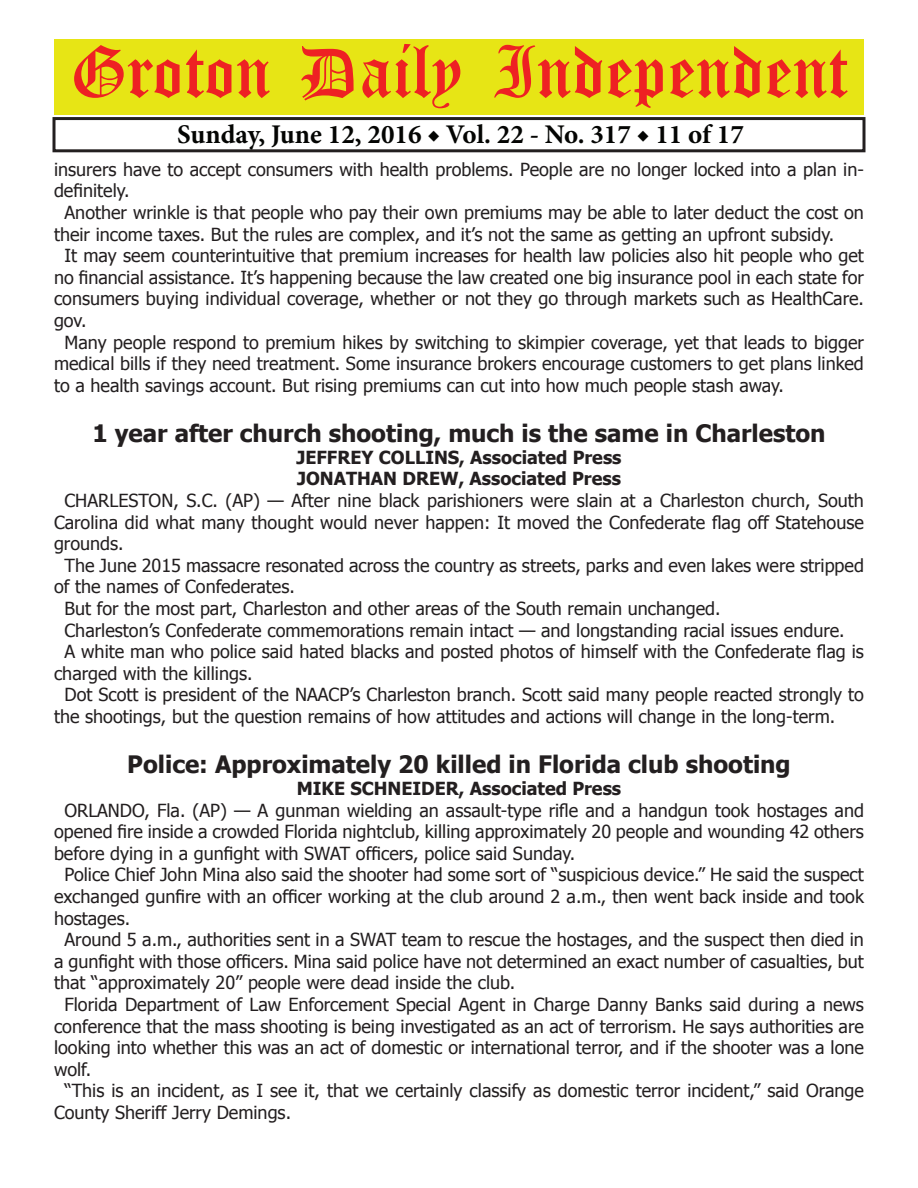
<style>
.page{position:relative;width:918px;height:1188px;background:#fff}
.page>*{position:absolute;margin:0;border:0;box-sizing:border-box;transform-origin:0 0}
.t1{font:54px "Old English Five";color:#ee2123}
.t2{font:700 27px "Minion Pro";color:#040503}
.t3{font:700 24px "Tahoma";color:#231f20}
.t4{font:18px "Tahoma";color:#231f20}
.t5{font:700 18px/21.6px "Tahoma";color:#231f20}
</style>
<div class="page">
<div style="left:52px;top:117px;width:814px;height:35px;border:3px solid #231f20"></div>
<div style="left:54px;top:40px;width:810px;height:75px;background:#e7e515"></div>
<h1 class="t1" style="left:70px;top:47px;width:779px">Groton Daily Independent</h1>
<h2 class="t2" style="left:177px;top:116px;width:568px">Sunday, June 12, 2016 ◆ Vol. 22 - No. 317 ◆ 11 of 17</h2>
<p class="t4" style="left:54px;top:157px;width:812px">insurers have to accept consumers with health problems. People are no longer locked into a plan in-</p>
<p class="t4" style="left:54px;top:179px;width:77px">definitely.</p>
<p class="t4" style="left:64px;top:200px;width:801px">Another wrinkle is that people who pay their own premiums may be able to later deduct the cost on</p>
<p class="t4" style="left:54px;top:222px;width:782px">their income taxes. But the rules are complex, and it’s not the same as getting an upfront subsidy.</p>
<p class="t4" style="left:64px;top:244px;width:801px">It may seem counterintuitive that premium increases for health law policies also hit people who get</p>
<p class="t4" style="left:54px;top:265px;width:811px">no financial assistance. It’s happening because the law created one big insurance pool in each state for</p>
<p class="t4" style="left:54px;top:287px;width:811px">consumers buying individual coverage, whether or not they go through markets such as HealthCare.</p>
<p class="t4" style="left:54px;top:308px;width:34px">gov.</p>
<p class="t4" style="left:64px;top:330px;width:801px">Many people respond to premium hikes by switching to skimpier coverage, yet that leads to bigger</p>
<p class="t4" style="left:54px;top:352px;width:811px">medical bills if they need treatment. Some insurance brokers encourage customers to get plans linked</p>
<p class="t4" style="left:54px;top:373px;width:732px">to a health savings account. But rising premiums can cut into how much people stash away.</p>
<h3 class="t3" style="left:93px;top:417px;width:735px">1 year after church shooting, much is the same in Charleston</h3>
<p class="t5" style="left:296px;top:445px;width:327px">JEFFREY COLLINS, Associated Press<br>JONATHAN DREW, Associated Press</p>
<p class="t4" style="left:64px;top:488px;width:801px">CHARLESTON, S.C. (AP) — After nine black parishioners were slain at a Charleston church, South</p>
<p class="t4" style="left:54px;top:510px;width:811px">Carolina did what many thought would never happen: It moved the Confederate flag off Statehouse</p>
<p class="t4" style="left:54px;top:532px;width:71px">grounds.</p>
<p class="t4" style="left:64px;top:553px;width:801px">The June 2015 massacre resonated across the country as streets, parks and even lakes were stripped</p>
<p class="t4" style="left:54px;top:575px;width:242px">of the names of Confederates.</p>
<p class="t4" style="left:64px;top:596px;width:658px">But for the most part, Charleston and other areas of the South remain unchanged.</p>
<p class="t4" style="left:64px;top:618px;width:782px">Charleston’s Confederate commemorations remain intact — and longstanding racial issues endure.</p>
<p class="t4" style="left:64px;top:640px;width:801px">A white man who police said hated blacks and posted photos of himself with the Confederate flag is</p>
<p class="t4" style="left:54px;top:661px;width:200px">charged with the killings.</p>
<p class="t4" style="left:64px;top:683px;width:801px">Dot Scott is president of the NAACP’s Charleston branch. Scott said many people reacted strongly to</p>
<p class="t4" style="left:54px;top:704px;width:783px">the shootings, but the question remains of how attitudes and actions will change in the long-term.</p>
<h3 class="t3" style="left:127px;top:748px;width:665px">Police: Approximately 20 killed in Florida club shooting</h3>
<p class="t5" style="left:297px;top:777px;width:326px">MIKE SCHNEIDER, Associated Press</p>
<p class="t4" style="left:64px;top:798px;width:801px">ORLANDO, Fla. (AP) — A gunman wielding an assault-type rifle and a handgun took hostages and</p>
<p class="t4" style="left:54px;top:820px;width:811px">opened fire inside a crowded Florida nightclub, killing approximately 20 people and wounding 42 others</p>
<p class="t4" style="left:54px;top:841px;width:523px">before dying in a gunfight with SWAT officers, police said Sunday.</p>
<p class="t4" style="left:64px;top:863px;width:801px">Police Chief John Mina also said the shooter had some sort of “suspicious device.” He said the suspect</p>
<p class="t4" style="left:54px;top:884px;width:811px">exchanged gunfire with an officer working at the club around 2 a.m., then went back inside and took</p>
<p class="t4" style="left:54px;top:906px;width:78px">hostages.</p>
<p class="t4" style="left:64px;top:928px;width:801px">Around 5 a.m., authorities sent in a SWAT team to rescue the hostages, and the suspect then died in</p>
<p class="t4" style="left:54px;top:949px;width:811px">a gunfight with those officers. Mina said police have not determined an exact number of casualties, but</p>
<p class="t4" style="left:54px;top:971px;width:463px">that “approximately 20” people were dead inside the club.</p>
<p class="t4" style="left:64px;top:992px;width:801px">Florida Department of Law Enforcement Special Agent in Charge Danny Banks said during a news</p>
<p class="t4" style="left:54px;top:1014px;width:811px">conference that the mass shooting is being investigated as an act of terrorism. He says authorities are</p>
<p class="t4" style="left:54px;top:1036px;width:811px">looking into whether this was an act of domestic or international terror, and if the shooter was a lone</p>
<p class="t4" style="left:54px;top:1057px;width:39px">wolf.</p>
<p class="t4" style="left:64px;top:1079px;width:801px">“This is an incident, as I see it, that we certainly classify as domestic terror incident,” said Orange</p>
<p class="t4" style="left:54px;top:1100px;width:239px">County Sheriff Jerry Demings.</p>
</div>
